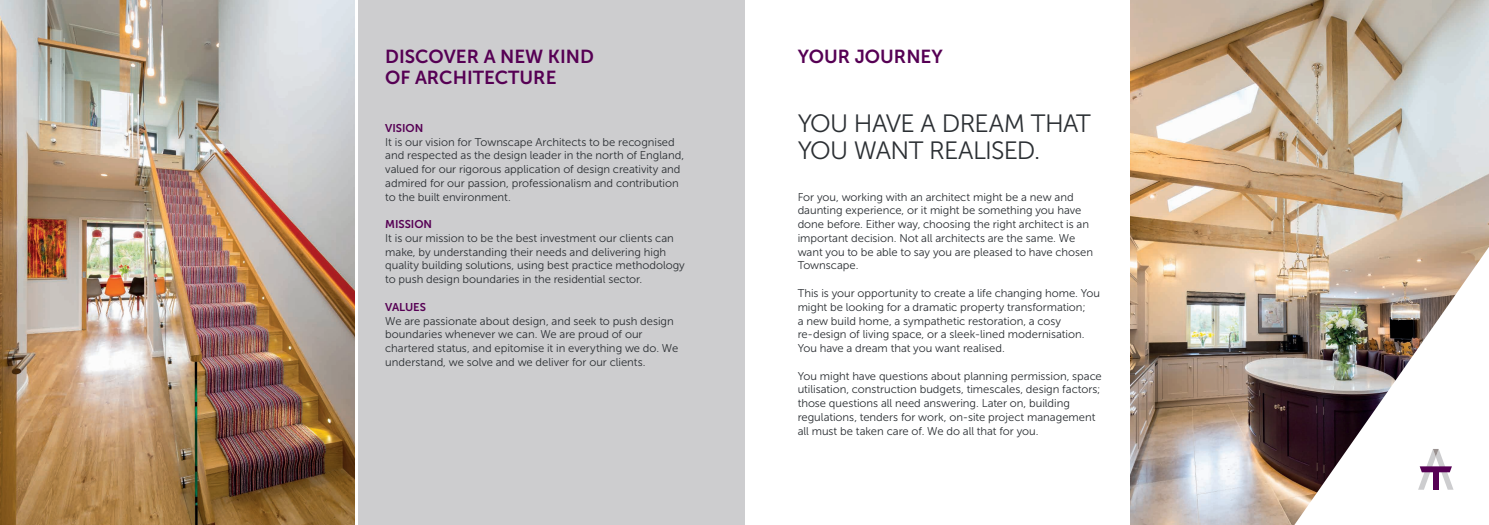
<style>
.page{position:relative;width:1489px;height:525px;background:#fff}
.page>*{position:absolute;margin:0;border:0;box-sizing:border-box;transform-origin:0 0}
.t1{font:25px/27.5px "Museo Sans 300";letter-spacing:-.025em;color:#2b2f33}
.t2{font:18.75px "Museo Sans 700";color:#560054}
.t3{font:11.25px/13.8px "Museo Sans 300";letter-spacing:-.005em;color:#2b2f33}
.t4{font:11.25px "Museo Sans 700";color:#560054}
</style>
<div class="page">
<div style="left:358px;top:0;width:386px;height:524px;background:#cdcdcf"></div>
<img style="left:1130px;top:0;width:358px;height:524px">
<img style="left:1294px;top:247px;width:194px;height:277px">
<img style="left:0;top:0;width:354px;height:524px">
<svg style="left:1417px;top:448px;width:36px;height:41px"></svg>
<h2 class="t2" style="left:385px;top:46px;width:210px">DISCOVER A NEW KIND</h2>
<h2 class="t2" style="left:797px;top:46px;width:146px">YOUR JOURNEY</h2>
<h2 class="t2" style="left:385px;top:67px;width:173px">OF ARCHITECTURE</h2>
<p class="t4" style="left:385px;top:122px;width:40px">VISION</p>
<p class="t3" style="left:385px;top:135px;width:300px">It is our vision for Townscape Architects to be recognised and respected as the design leader in the north of England, valued for our rigorous application of design creativity and admired for our passion, professionalism and contribution to the built environment.</p>
<p class="t4" style="left:385px;top:218px;width:48px">MISSION</p>
<p class="t3" style="left:385px;top:231px;width:301px">It is our mission to be the best investment our clients can make, by understanding their needs and delivering high quality building solutions, using best practice methodology to push design boundaries in the residential sector.</p>
<p class="t4" style="left:385px;top:300px;width:42px">VALUES</p>
<p class="t3" style="left:385px;top:313px;width:294px">We are passionate about design, and seek to push design boundaries whenever we can. We are proud of our chartered status, and epitomise it in everything we do. We understand, we solve and we deliver for our clients.</p>
<h1 class="t1" style="left:797px;top:110px;width:294px">YOU HAVE A DREAM THAT<br>YOU WANT REALISED.</h1>
<p class="t3" style="left:797px;top:190px;width:297px">For you, working with an architect might be a new and daunting experience, or it might be something you have done before. Either way, choosing the right architect is an important decision. Not all architects are the same. We want you to be able to say you are pleased to have chosen Townscape.</p>
<p class="t3" style="left:797px;top:286px;width:304px">This is your opportunity to create a life changing home. You might be looking for a dramatic property transformation;<br>a new build home, a sympathetic restoration, a cosy re-design of living space, or a sleek-lined modernisation.<br>You have a dream that you want realised.</p>
<p class="t3" style="left:797px;top:368px;width:306px">You might have questions about planning permission, space utilisation, construction budgets, timescales, design factors; those questions all need answering. Later on, building regulations, tenders for work, on-site project management all must be taken care of. We do all that for you.</p>
</div>
